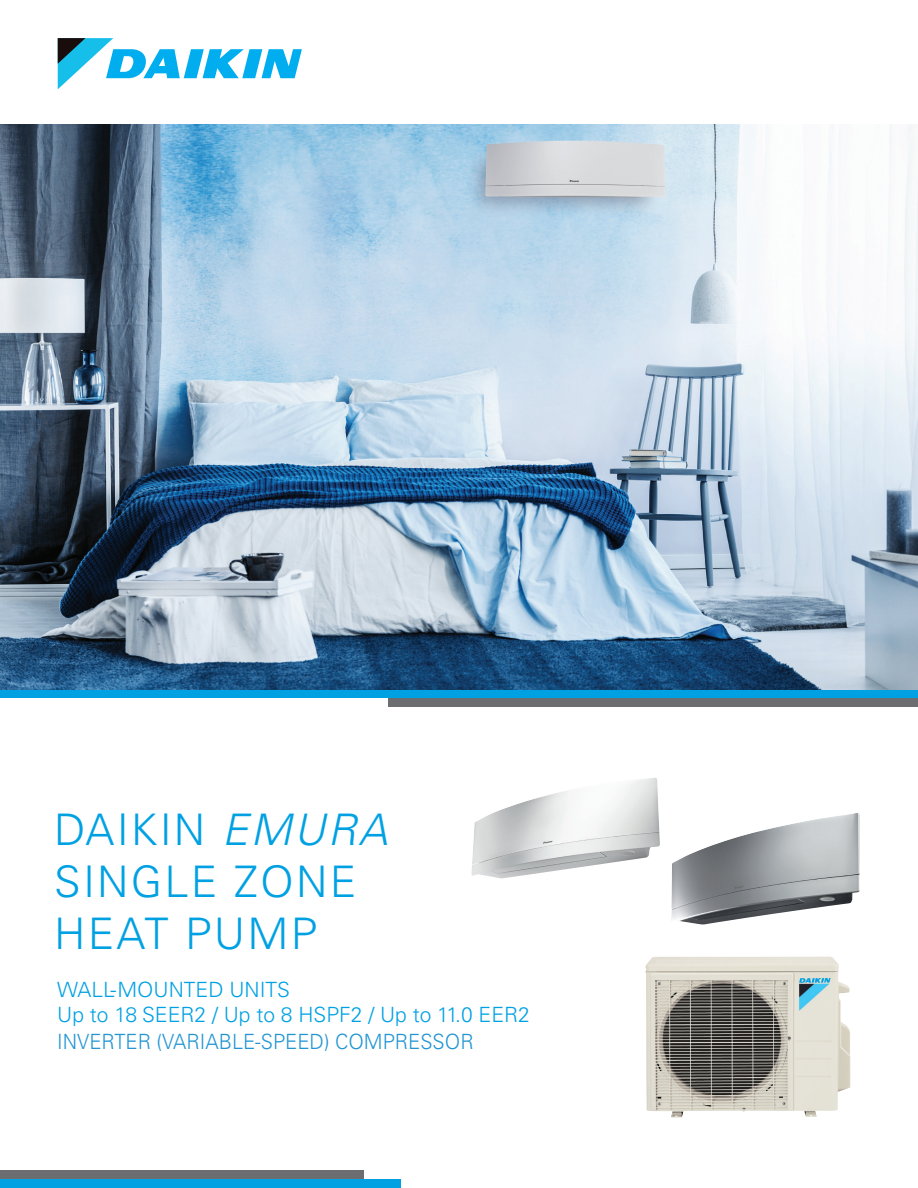
<style>
.page{position:relative;width:918px;height:1188px;background:#fff}
.page>*{position:absolute;margin:0;border:0;box-sizing:border-box;transform-origin:0 0}
.t1{font:300 43.5px "Univers LT Pro 45";letter-spacing:.05em;color:#00a1e3}
.t2{font:300 21px "Univers LT Pro 45";color:#00a1e3}
.t3{font:300 21px "Univers LT Pro 45";color:#2295d2;scale:.95 1}
.s1{font-style:italic}
</style>
<div class="page">
<div style="left:0;top:1170px;width:364px;height:10px;background:#6c6d70"></div>
<div style="left:0;top:1179px;width:400px;height:9px;background:#00a1e3"></div>
<img style="left:471px;top:778px;width:189px;height:100px">
<img style="left:671px;top:813px;width:189px;height:111px">
<img style="left:645px;top:956px;width:206px;height:162px">
<svg style="left:58px;top:38px;width:244px;height:51px"></svg>
<div style="left:389px;top:696px;width:529px;height:11px;background:#6c6d70"></div>
<div style="left:0;top:687px;width:918px;height:10px;background:#00a1e3"></div>
<img style="left:0;top:124px;width:918px;height:565px">
<div style="left:465px;top:146px;width:196px;height:72px;background:#3a3144;opacity:.34"></div>
<img style="left:485px;top:141px;width:181px;height:57px">
<p class="t1" style="left:54px;top:801px;width:335px">DAIKIN <span class="s1">EMURA</span></p>
<p class="t1" style="left:54px;top:853px;width:304px">SINGLE ZONE</p>
<p class="t1" style="left:54px;top:905px;width:265px">HEAT PUMP</p>
<p class="t2" style="left:57px;top:976px;width:234px">WALL-MOUNTED UNITS</p>
<p class="t2" style="left:57px;top:1001px;width:474px">Up to 18 SEER2 / Up to 8 HSPF2 / Up to 11.0 EER2</p>
<p class="t3" style="left:57px;top:1028px;width:440px">INVERTER (VARIABLE-SPEED) COMPRESSOR</p>
</div>
